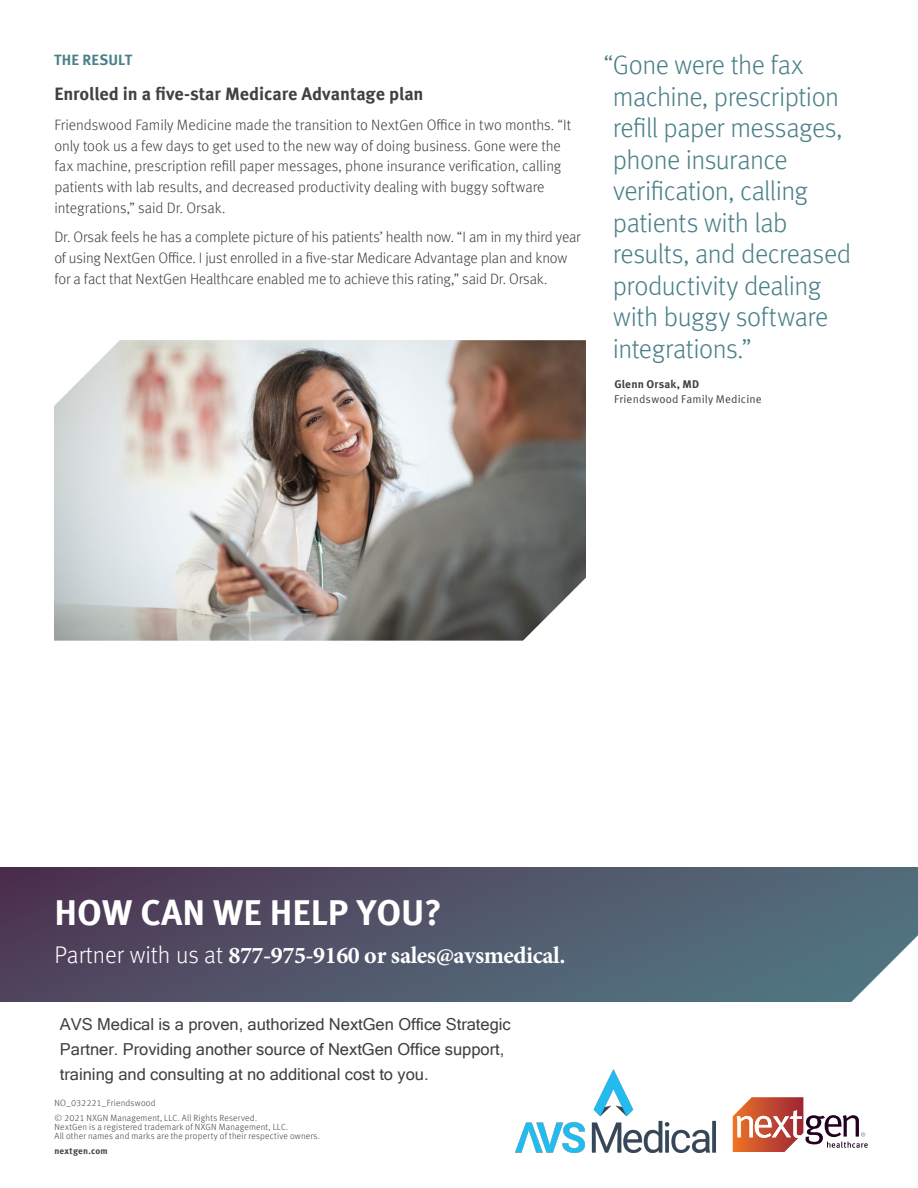
<style>
.page{position:relative;width:918px;height:1188px;background:#fff}
.page>*{position:absolute;margin:0;border:0;box-sizing:border-box;transform-origin:0 0}
.t1{font:700 36px "Meta Offc";color:#fff}
.t2{font:300 27px/31.5px "Meta Offc";letter-spacing:-.02em;color:#4a8088}
.t3{font:700 24px "Minion Pro";letter-spacing:-.02em;color:#fff}
.t4{font:700 18px "Meta Offc";letter-spacing:-.005em;color:#414042}
.t5{font:16.5px/24.8px "Microsoft Sans Serif";color:#404042}
.t6{font:300 15px/20.7px "Meta Offc";letter-spacing:-.005em;color:#414042}
.t7{font:700 15px "Meta Offc";letter-spacing:.01em;color:#4a8088}
.t8{font:11.25px "Meta Offc Norm";letter-spacing:.015em;color:#414042}
.t9{font:700 11.25px "Meta Offc";letter-spacing:.02em;color:#414042}
.t10{font:300 9px/15px "Meta Offc";letter-spacing:.02em;color:#414042}
.t11{font:700 9px "Meta Offc";letter-spacing:.025em;color:#414042}
.s1{font-family:"Meta Offc";font-weight:300}
</style>
<div class="page">
<svg style="left:733px;top:1097px;width:135px;height:55px"></svg>
<div style="left:0;top:867px;width:918px;height:135px;background:linear-gradient(to right,#4f3b57,#527480)"></div>
<svg style="left:850px;top:935px;width:68px;height:67px"></svg>
<img style="left:54px;top:340px;width:532px;height:301px">
<img style="left:516px;top:1070px;width:200px;height:82px">
<p class="t7" style="left:54px;top:51px;width:80px">THE RESULT</p>
<p class="t4" style="left:54px;top:83px;width:371px">Enrolled in a five-star Medicare Advantage plan</p>
<p class="t6" style="left:54px;top:115px;width:518px">Friendswood Family Medicine made the transition to NextGen Office in two months. “It only took us a few days to get used to the new way of doing business. Gone were the fax machine, prescription refill paper messages, phone insurance verification, calling patients with lab results, and decreased productivity dealing with buggy software integrations,” said Dr. Orsak.</p>
<p class="t6" style="left:54px;top:227px;width:528px">Dr. Orsak feels he has a complete picture of his patients’ health now. “I am in my third year of using NextGen Office. I just enrolled in a five-star Medicare Advantage plan and know for a fact that NextGen Healthcare enabled me to achieve this rating,” said Dr. Orsak.</p>
<h2 class="t2" style="left:613px;top:50px;width:240px;text-indent:-9px">“Gone were the fax machine, prescription refill paper messages, phone insurance verification, calling patients with lab results, and decreased productivity dealing with buggy software integrations.”</h2>
<p class="t9" style="left:614px;top:377px;width:86px">Glenn Orsak, MD</p>
<p class="t8" style="left:614px;top:392px;width:149px">Friendswood Family Medicine</p>
<h1 class="t1" style="left:54px;top:891px;width:389px">HOW CAN WE HELP YOU?</h1>
<h3 class="t3" style="left:54px;top:938px;width:513px"><span class="s1">Partner with us at</span> 877-975-9160 or sales@avsmedical.</h3>
<p class="t5" style="left:60px;top:1012px;width:452px">AVS Medical is a proven, authorized NextGen Office Strategic<br>Partner. Providing another source of NextGen Office support, training and consulting at no additional cost to you.</p>
<p class="t10" style="left:54px;top:1095px;width:204px">NO_032221_Friendswood<br>© 2021 NXGN Management, LLC. All Rights Reserved.</p>
<p class="t10" style="left:54px;top:1122px;width:267px;line-height:9px">NextGen is a registered trademark of NXGN Management, LLC.<br>All other names and marks are the property of their respective owners.</p>
<p class="t11" style="left:54px;top:1145px;width:55px">nextgen.com</p>
</div>
